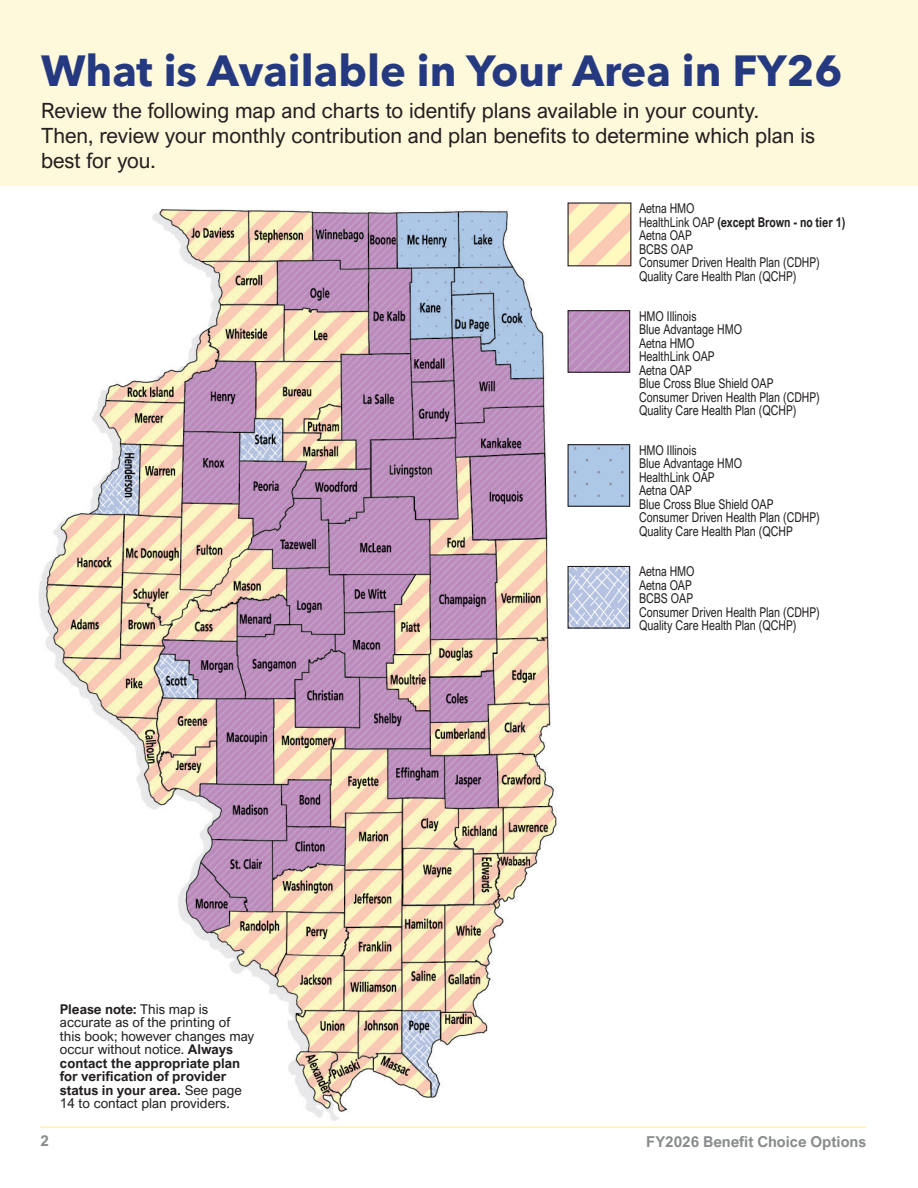
<style>
.page{position:relative;width:918px;height:1188px;background:#fff}
.page>*{position:absolute;margin:0;border:0;box-sizing:border-box;transform-origin:0 0}
.Header_2{font:700 43.5px "Avenir Next LT Pro";color:#253980}
.BodyText_14{font:21px/25.2px "Arial Nova";color:#231f20}
.t1{font:700 15px "Arial Nova";color:#898c8d}
.MapText_2{font:13.5px/13.5px "Arial Nova";color:#231f20;scale:.8 1}
.MapText_2-2{font:13.5px/13.5px "Arial Nova";color:#231f20}
.s1{font-weight:700}
</style>
<div class="page">
<hr style="left:40px;top:1126px;width:826px;height:2px;background:#fff2aa">
<div style="left:0;top:0;width:918px;height:186px;background:#fef9da"></div>
<img style="left:39px;top:210px;width:517px;height:911px">
<img style="left:570px;top:312px;width:58px;height:59px">
<div style="left:568px;top:310px;width:62px;height:63px;border:1px solid #231f20"></div>
<div style="left:570px;top:446px;width:58px;height:59px;background:#adc7e7"></div>
<div style="left:568px;top:444px;width:62px;height:63px;border:1px solid #231f20"></div>
<img style="left:570px;top:568px;width:58px;height:59px">
<div style="left:568px;top:566px;width:62px;height:63px;border:1px solid #231f20"></div>
<h2 class="Header_2" style="left:41px;top:44px;width:803px">What is Available in Your Area in FY26</h2>
<p class="BodyText_14" style="left:41px;top:98px;width:776px">Review the following map and charts to identify plans available in your county.<br>Then, review your monthly contribution and plan benefits to determine which plan is best for you.</p>
<p class="MapText_2" style="left:639px;top:202px;width:259px">Aetna HMO<br>HealthLink OAP <span class="s1">(except Brown - no tier 1)<br></span>Aetna OAP<br>BCBS OAP<br>Consumer Driven Health Plan (CDHP)<br>Quality Care Health Plan (QCHP)</p>
<p class="MapText_2-2" style="left:60px;top:1002px;width:196px"><span class="s1">Please note:</span> This map is accurate as of the printing of this book; however changes may occur without notice. <span class="s1">Always contact the appropriate plan for verification of provider status in your area.</span> See page<br>14 to contact plan providers.</p>
<p class="MapText_2" style="left:639px;top:309px;width:227px">HMO Illinois<br>Blue Advantage HMO<br>Aetna HMO<br>HealthLink OAP<br>Aetna OAP<br>Blue Cross Blue Shield OAP<br>Consumer Driven Health Plan (CDHP)<br>Quality Care Health Plan (QCHP)</p>
<p class="MapText_2" style="left:639px;top:443px;width:227px">HMO Illinois<br>Blue Advantage HMO<br>HealthLink OAP<br>Aetna OAP<br>Blue Cross Blue Shield OAP<br>Consumer Driven Health Plan (CDHP)<br>Quality Care Health Plan (QCHP</p>
<p class="MapText_2" style="left:639px;top:565px;width:227px">Aetna HMO<br>Aetna OAP<br>BCBS OAP<br>Consumer Driven Health Plan (CDHP)<br>Quality Care Health Plan (QCHP)</p>
<p class="t1" style="left:40px;top:1132px;width:10px">2</p>
<p class="t1" style="left:646px;top:1133px;width:222px">FY2026 Benefit Choice Options</p>
</div>
